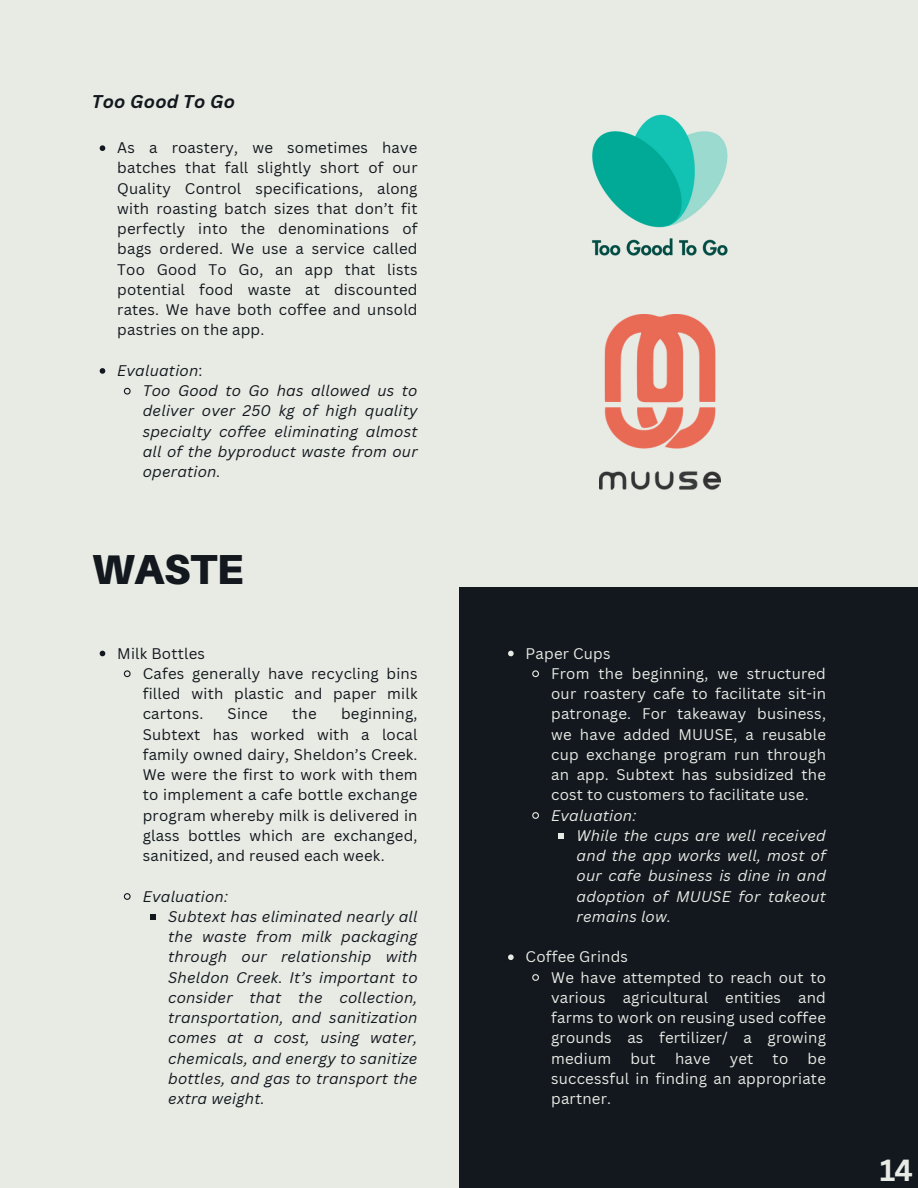
<style>
.page{position:relative;width:918px;height:1188px;background:#e8eae4}
.page>*{position:absolute;margin:0;border:0;box-sizing:border-box;transform-origin:0 0}
.t1{font:900 42px "Aileron";color:#12181e}
.t2{font:700 29.7px "Canva Sans";color:#e8eae4}
.t3{font:italic 700 18px "Canva Sans";letter-spacing:.015em;color:#12181e}
.t4{font:15px/20.2px "Canva Sans";letter-spacing:.015em;color:#12181e;text-align:justify}
.t5{font:italic 15px/20.2px "Canva Sans";letter-spacing:.015em;color:#12181e;text-align:justify}
.t6{font:15px/20.2px "Canva Sans";letter-spacing:.015em;color:#e8eae4;text-align:justify}
.t7{font:italic 15px/20.2px "Canva Sans";letter-spacing:.015em;color:#e8eae4;text-align:justify}
.s1{font-style:normal}
</style>
<div class="page">
<img style="left:592px;top:114px;width:136px;height:142px">
<img style="left:600px;top:314px;width:120px;height:176px">
<div style="left:459px;top:588px;width:459px;height:600px;background:#12181e"></div>
<svg style="left:508px;top:651px;width:6px;height:5px"></svg>
<svg style="left:532px;top:670px;width:7px;height:8px"></svg>
<svg style="left:532px;top:812px;width:7px;height:7px"></svg>
<svg style="left:559px;top:833px;width:5px;height:6px"></svg>
<svg style="left:508px;top:954px;width:6px;height:6px"></svg>
<svg style="left:532px;top:974px;width:7px;height:7px"></svg>
<svg style="left:100px;top:145px;width:5px;height:6px"></svg>
<svg style="left:100px;top:368px;width:5px;height:6px"></svg>
<svg style="left:123px;top:387px;width:8px;height:8px"></svg>
<svg style="left:100px;top:651px;width:5px;height:5px"></svg>
<svg style="left:123px;top:670px;width:8px;height:8px"></svg>
<svg style="left:123px;top:893px;width:8px;height:7px"></svg>
<svg style="left:150px;top:914px;width:6px;height:6px"></svg>
<p class="t3" style="left:92px;top:89px;width:145px">Too Good To Go</p>
<p class="t4" style="left:117px;top:137px;width:302px">As a roastery, we sometimes have batches that fall slightly short of our Quality Control specifications, along with roasting batch sizes that don’t fit perfectly into the denominations of bags ordered. We use a service called Too Good To Go, an app that lists potential food waste at discounted rates. We have both coffee and unsold pastries on the app.</p>
<p class="t5" style="left:117px;top:360px;width:87px">Evaluation<span class="s1">:</span></p>
<p class="t5" style="left:143px;top:380px;width:276px">Too Good to Go has allowed us to deliver over 250 kg of high quality specialty coffee eliminating almost all of the byproduct waste from our operation.</p>
<p class="t1" style="left:92px;top:543px;width:154px">WASTE</p>
<p class="t4" style="left:117px;top:643px;width:89px">Milk Bottles</p>
<p class="t4" style="left:143px;top:663px;width:276px">Cafes generally have recycling bins filled with plastic and paper milk cartons.</p>
<p class="t4" style="left:143px;top:703px;width:276px;text-indent:198px">beginning, Subtext has worked with a local family owned dairy, Sheldon’s Creek.<br>We were the first to work with them to implement a cafe bottle exchange program whereby milk is delivered in glass bottles which are exchanged, sanitized, and reused each week.</p>
<p class="t5" style="left:143px;top:886px;width:87px">Evaluation:</p>
<p class="t5" style="left:168px;top:906px;width:251px">Subtext has eliminated nearly all the waste from milk packaging through our relationship with Sheldon Creek. It’s important to consider that the collection, transportation, and sanitization comes at a cost, using water, chemicals, and energy to sanitize bottles, and gas to transport the extra weight.</p>
<p class="t4" style="left:228px;top:703px;width:42px">Since</p>
<p class="t4" style="left:292px;top:703px;width:26px">the</p>
<p class="t6" style="left:526px;top:643px;width:86px">Paper Cups</p>
<p class="t6" style="left:551px;top:663px;width:276px">From the beginning, we structured our roastery cafe to facilitate sit-in patronage. For takeaway business, we have added MUUSE, a reusable cup exchange program run through an app. Subtext has subsidized the cost to customers to facilitate use.</p>
<p class="t7" style="left:551px;top:805px;width:87px">Evaluation:</p>
<p class="t7" style="left:577px;top:825px;width:251px">While the cups are well received and the app works well, most of our cafe business is dine in and adoption of MUUSE for takeout remains low.</p>
<h1 class="t6" style="left:526px;top:946px;width:104px">Coffee Grinds</h1>
<p class="t6" style="left:551px;top:967px;width:276px">We have attempted to reach out to various agricultural entities and farms to work on reusing used coffee grounds as fertilizer/ a growing medium</p>
<p class="t6" style="left:551px;top:1048px;width:276px;text-indent:256px">be successful in finding an appropriate partner.</p>
<p class="t6" style="left:630px;top:1048px;width:27px">but</p>
<p class="t6" style="left:675px;top:1048px;width:37px">have</p>
<p class="t6" style="left:730px;top:1048px;width:25px">yet</p>
<p class="t6" style="left:773px;top:1048px;width:17px">to</p>
<p class="t2" style="left:880px;top:1150px;width:34px">14</p>
</div>
